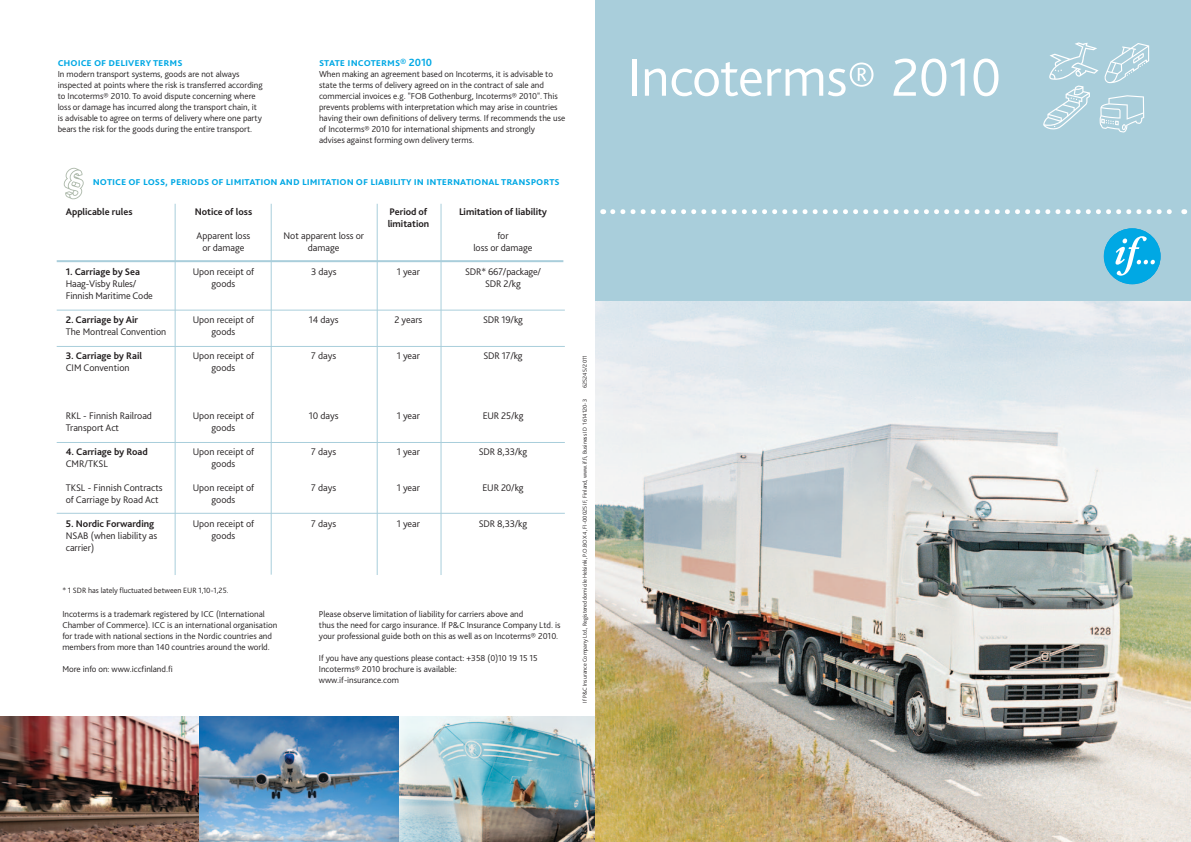
<style>
.page{position:relative;width:1191px;height:842px;background:#fff}
.page>*{position:absolute;margin:0;border:0;box-sizing:border-box;transform-origin:0 0}
.t1{font:300 56px "Bliss If Pro";letter-spacing:-.015em;color:#fff}
.t2{font:700 11px "Bliss If Pro";color:#00a8e4}
.t3{font:300 10px/12px "Bliss If Pro";color:#231f20;text-align:center}
.t4{font:700 10px/12px "Bliss If Pro";color:#231f20}
.t5{font:300 9px/11px "Bliss If Pro";color:#231f20}
.t6{font:300 8px "Bliss If Pro";color:#231f20}
.t7{font:300 6px "Bliss If Pro";color:#231f20}
.s1{font-size:50px}
</style>
<div class="page">
<img style="left:0;top:716px;width:595px;height:126px">
<hr style="left:175px;top:204px;width:1px;height:371px;background:#a9cedb">
<hr style="left:271px;top:204px;width:1px;height:371px;background:#a9cedb">
<hr style="left:377px;top:204px;width:1px;height:371px;background:#a9cedb">
<hr style="left:440px;top:204px;width:1px;height:371px;background:#a9cedb">
<hr style="left:57px;top:260px;width:506px;height:2px;background:#a9cedb">
<hr style="left:57px;top:310px;width:508px;height:1px;background:#a9cedb">
<hr style="left:57px;top:346px;width:508px;height:1px;background:#a9cedb">
<hr style="left:57px;top:513px;width:508px;height:1px;background:#a9cedb">
<hr style="left:57px;top:442px;width:508px;height:1px;background:#a9cedb">
<svg style="left:64px;top:168px;width:20px;height:31px"></svg>
<img style="left:595px;top:300px;width:596px;height:542px">
<div style="left:595px;top:0;width:596px;height:300px;background:#a9cedb"></div>
<div style="left:1103px;top:228px;width:57px;height:56px;background:#00a8e4;border-radius:50%"></div>
<svg style="left:1115px;top:236px;width:40px;height:40px"></svg>
<svg style="left:613px;top:209px;width:571px;height:5px"></svg>
<svg style="left:1043px;top:42px;width:106px;height:90px"></svg>
<p class="t2" style="left:58px;top:56px;width:126px">choice of delivery terms</p>
<p class="t5" style="left:58px;top:68px;width:206px">In modern transport systems, goods are not always inspected at points where the risk is transferred according to Incoterms® 2010. To avoid dispute concerning where loss or damage has incurred along the transport chain, it is advisable to agree on terms of delivery where one party bears the risk for the goods during the entire transport.</p>
<p class="t2" style="left:319px;top:56px;width:115px">state incoterms® 2010</p>
<p class="t5" style="left:319px;top:68px;width:248px">When making an agreement based on Incoterms, it is advisable to state the terms of delivery agreed on in the contract of sale and commercial invoices e.g. "FOB Gothenburg, Incoterms® 2010". This prevents problems with interpretation which may arise in countries having their own definitions of delivery terms. If recommends the use of Incoterms® 2010 for international shipments and strongly<br>advises against forming own delivery terms.</p>
<p class="t2" style="left:93px;top:174px;width:468px">notice of loss, periods of limitation and limitation of liability in international transports</p>
<p class="t4" style="left:66px;top:205px;width:68px">Applicable rules</p>
<p class="t4" style="left:66px;top:265px;width:76px">1. Carriage by Sea</p>
<p class="t3" style="left:66px;top:277px;width:89px;text-align:left">Haag-Visby Rules/<br>Finnish Maritime Code</p>
<p class="t4" style="left:66px;top:313px;width:74px">2. Carriage by Air</p>
<p class="t3" style="left:66px;top:325px;width:102px">The Montreal Convention</p>
<p class="t4" style="left:66px;top:349px;width:78px">3. Carriage by Rail</p>
<p class="t3" style="left:66px;top:361px;width:65px">CIM Convention</p>
<p class="t3" style="left:66px;top:409px;width:88px;text-align:left">RKL - Finnish Railroad<br>Transport Act</p>
<p class="t4" style="left:66px;top:445px;width:84px">4. Carriage by Road</p>
<p class="t3" style="left:66px;top:457px;width:44px">CMR/TKSL</p>
<p class="t3" style="left:66px;top:481px;width:98px;text-align:left">TKSL - Finnish Contracts of Carriage by Road Act</p>
<p class="t4" style="left:66px;top:517px;width:90px">5. Nordic Forwarding</p>
<p class="t3" style="left:66px;top:529px;width:93px;text-align:left">NSAB (when liability as carrier)</p>
<p class="t4" style="left:195px;top:205px;width:59px">Notice of loss</p>
<p class="t3" style="left:196px;top:229px;width:55px">Apparent loss or damage</p>
<p class="t3" style="left:193px;top:265px;width:63px">Upon receipt of goods</p>
<p class="t3" style="left:193px;top:313px;width:63px">Upon receipt of goods</p>
<p class="t3" style="left:193px;top:349px;width:63px">Upon receipt of goods</p>
<p class="t3" style="left:193px;top:409px;width:63px">Upon receipt of goods</p>
<p class="t3" style="left:193px;top:445px;width:63px">Upon receipt of goods</p>
<p class="t3" style="left:193px;top:481px;width:63px">Upon receipt of goods</p>
<p class="t3" style="left:193px;top:517px;width:63px">Upon receipt of goods</p>
<p class="t3" style="left:283px;top:229px;width:82px">Not apparent loss or damage</p>
<p class="t3" style="left:311px;top:265px;width:27px">3 days</p>
<p class="t3" style="left:309px;top:313px;width:31px">14 days</p>
<p class="t3" style="left:311px;top:349px;width:26px">7 days</p>
<p class="t3" style="left:309px;top:409px;width:31px">10 days</p>
<p class="t3" style="left:311px;top:445px;width:26px">7 days</p>
<p class="t3" style="left:311px;top:481px;width:26px">7 days</p>
<p class="t3" style="left:311px;top:517px;width:26px">7 days</p>
<p class="t4" style="left:388px;top:205px;width:43px">Period of limitation</p>
<p class="t3" style="left:397px;top:265px;width:25px">1 year</p>
<p class="t3" style="left:394px;top:313px;width:29px">2 years</p>
<p class="t3" style="left:397px;top:349px;width:25px">1 year</p>
<p class="t3" style="left:397px;top:409px;width:25px">1 year</p>
<p class="t3" style="left:397px;top:445px;width:25px">1 year</p>
<p class="t3" style="left:397px;top:481px;width:25px">1 year</p>
<p class="t3" style="left:397px;top:517px;width:25px">1 year</p>
<p class="t4" style="left:459px;top:205px;width:89px">Limitation of liability</p>
<p class="t3" style="left:473px;top:229px;width:61px">for<br>loss or damage</p>
<p class="t3" style="left:465px;top:265px;width:78px">SDR* 667/package/<br>SDR 2/kg</p>
<p class="t3" style="left:483px;top:313px;width:41px">SDR 19/kg</p>
<p class="t3" style="left:483px;top:349px;width:41px">SDR 17/kg</p>
<p class="t3" style="left:482px;top:409px;width:42px">EUR 25/kg</p>
<p class="t3" style="left:479px;top:445px;width:50px">SDR 8,33/kg</p>
<p class="t3" style="left:482px;top:481px;width:43px">EUR 20/kg</p>
<p class="t3" style="left:479px;top:517px;width:50px">SDR 8,33/kg</p>
<p class="t6" style="left:62px;top:586px;width:168px">* 1 SDR has lately fluctuated between EUR 1,10-1,25.</p>
<p class="t5" style="left:62px;top:608px;width:217px">Incoterms is a trademark registered by ICC (International Chamber of Commerce). ICC is an international organisation for trade with national sections in the Nordic countries and members from more than 140 countries around the world.</p>
<p class="t5" style="left:62px;top:663px;width:112px">More info on: www.iccfinland.fi</p>
<p class="t5" style="left:319px;top:608px;width:243px">Please observe limitation of liability for carriers above and<br>thus the need for cargo insurance. If P&amp;C Insurance Company Ltd. is your professional guide both on this as well as on Incoterms® 2010.</p>
<p class="t5" style="left:319px;top:652px;width:220px">If you have any questions please contact: +358 (0)10 19 15 15<br>Incoterms® 2010 brochure is available: www.if-insurance.com</p>
<p class="t7" style="left:581px;top:388px;width:35px;rotate:-90deg">62524 5/2011</p>
<p class="t7" style="left:581px;top:703px;width:305px;rotate:-90deg">If P&amp;C Insurance Company Ltd., Registered domicile Helsinki, P.O.BOX 4, FI-00025 IF, Finland, www.if.fi, Business ID 1614120-3</p>
<h1 class="t1" style="left:627px;top:42px;width:375px">Incoterms<span class="s1">®</span> 2010</h1>
</div>
